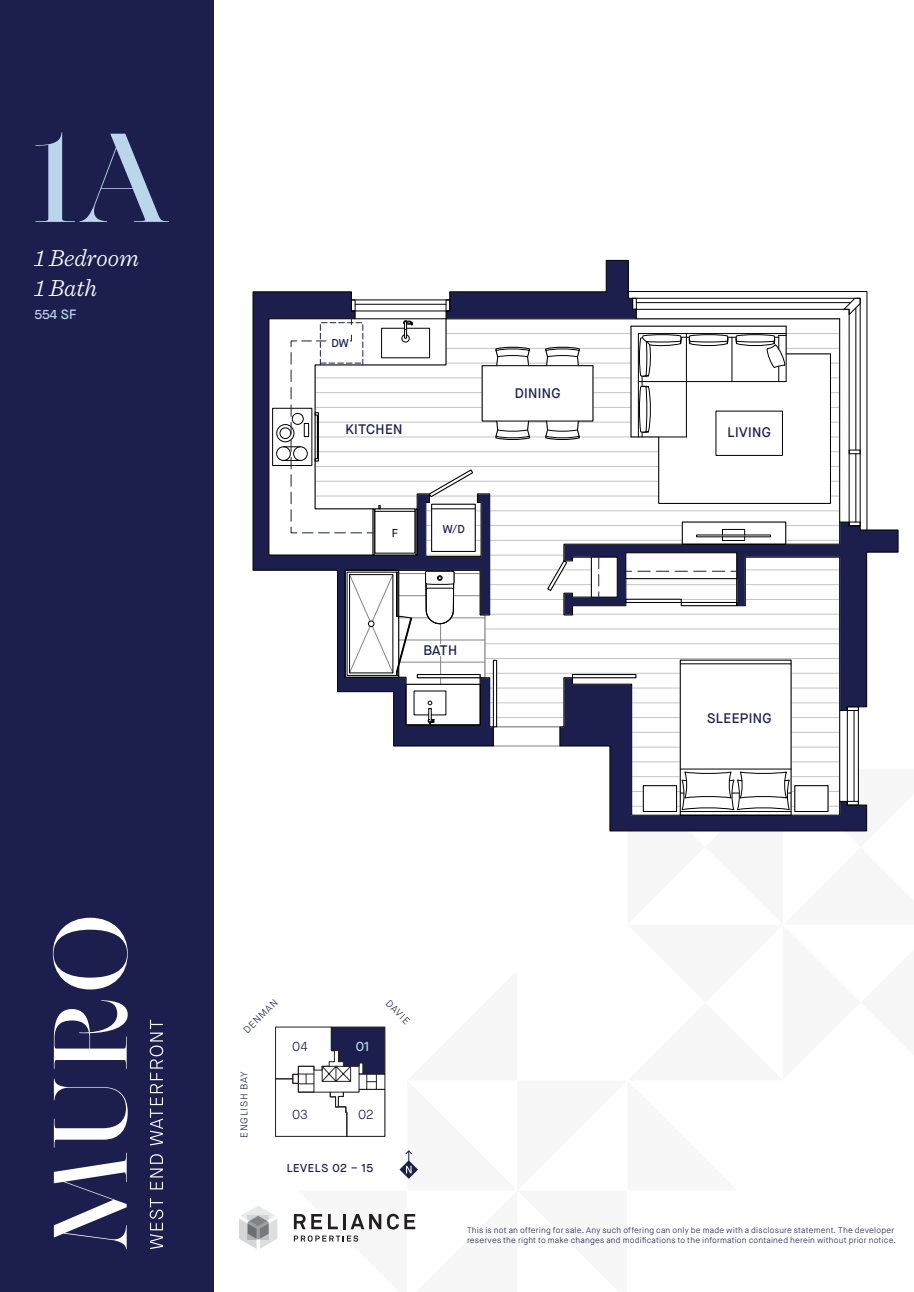
<style>
.page{position:relative;width:914px;height:1292px;background:#fff}
.page>*{position:absolute;margin:0;border:0;box-sizing:border-box;transform-origin:0 0}
.t1{font:600 126px "Lenora Premium";color:#bbd5ea}
.t2{font:italic 300 24.5px/29.4px "Sentinel";color:#fff}
.t3{font:500 13.83px "Maison Neue";letter-spacing:.025em;color:#1c1e4d}
.t4{font:500 13.47px "Maison Neue";color:#bbd5ea}
.t5{font:300 13.12px "Maison Neue";color:#1c1e4d}
.t6{font:500 13.12px "Maison Neue";color:#bbd5ea}
.t7{font:500 11.38px "Maison Neue";letter-spacing:.05em;color:#1c1e4d}
.t8{font:300 9.8px "Maison Neue";letter-spacing:.075em;color:#1c1e4d}
.t9{font:300 8.22px/9.8px "Maison Neue";letter-spacing:.025em;color:#1c1e4d}
</style>
<div class="page">
<div style="left:0;top:0;width:214px;height:1292px;background:#1c1e4d"></div>
<svg style="left:239px;top:1206px;width:38px;height:42px"></svg>
<svg style="left:294px;top:1214px;width:11px;height:15px"></svg>
<svg style="left:311px;top:1214px;width:11px;height:15px"></svg>
<svg style="left:328px;top:1214px;width:53px;height:15px"></svg>
<svg style="left:387px;top:1213px;width:28px;height:16px"></svg>
<svg style="left:294px;top:1235px;width:64px;height:6px"></svg>
<svg style="left:53px;top:917px;width:75px;height:332px"></svg>
<svg style="left:150px;top:1019px;width:13px;height:230px"></svg>
<svg style="left:399px;top:1150px;width:19px;height:28px"></svg>
<svg style="left:275px;top:1026px;width:110px;height:111px"></svg>
<svg style="left:393px;top:540px;width:170px;height:207px"></svg>
<hr style="left:493px;top:726px;width:67px;height:1px;background:#848484">
<hr style="left:493px;top:745px;width:67px;height:1px;background:#848484">
<svg style="left:860px;top:291px;width:7px;height:230px"></svg>
<div style="left:493px;top:660px;width:4px;height:67px;border:1px solid #000"></div>
<svg style="left:547px;top:560px;width:16px;height:31px"></svg>
<svg style="left:563px;top:521px;width:335px;height:186px"></svg>
<svg style="left:252px;top:291px;width:242px;height:455px"></svg>
<svg style="left:559px;top:677px;width:308px;height:154px"></svg>
<svg style="left:598px;top:557px;width:1px;height:40px"></svg>
<svg style="left:625px;top:571px;width:99px;height:1px"></svg>
<svg style="left:283px;top:260px;width:577px;height:273px"></svg>
<div style="left:423px;top:644px;width:35px;height:12px;background:#fff"></div>
<div style="left:330px;top:337px;width:19px;height:12px;background:#fff"></div>
<h1 class="t1" style="left:32px;top:92px;width:141px">1A</h1>
<h2 class="t2" style="left:34px;top:242px;width:106px">1 Bedroom<br>1 Bath</h2>
<h3 class="t4" style="left:34px;top:305px;width:43px">554 SF</h3>
<h3 class="t7" style="left:331px;top:335px;width:19px">DW</h3>
<h3 class="t3" style="left:345px;top:420px;width:59px">KITCHEN</h3>
<h3 class="t7" style="left:392px;top:525px;width:8px">F</h3>
<h3 class="t7" style="left:443px;top:521px;width:23px">W/D</h3>
<h3 class="t3" style="left:423px;top:641px;width:35px">BATH</h3>
<h3 class="t3" style="left:514px;top:384px;width:47px">DINING</h3>
<h3 class="t3" style="left:727px;top:423px;width:45px">LIVING</h3>
<h3 class="t3" style="left:707px;top:708px;width:66px">SLEEPING</h3>
<p class="t8" style="left:241px;top:1027px;width:45px;rotate:-45deg">DENMAN</p>
<p class="t8" style="left:238px;top:1137px;width:68px;rotate:-90deg">ENGLISH BAY</p>
<h3 class="t5" style="left:292px;top:1037px;width:17px">04</h3>
<h3 class="t6" style="left:356px;top:1037px;width:15px">01</h3>
<h3 class="t5" style="left:292px;top:1106px;width:17px">03</h3>
<h3 class="t5" style="left:358px;top:1106px;width:17px">02</h3>
<h3 class="t7" style="left:287px;top:1160px;width:88px">LEVELS 02 – 15</h3>
<p class="t8" style="left:392px;top:997px;width:31px;rotate:45deg">DAVIE</p>
<p class="t9" style="left:467px;top:1225px;width:430px">This is not an offering for sale. Any such offering can only be made with a disclosure statement. The developer reserves the right to make changes and modifications to the information contained herein without prior notice.</p>
</div>
